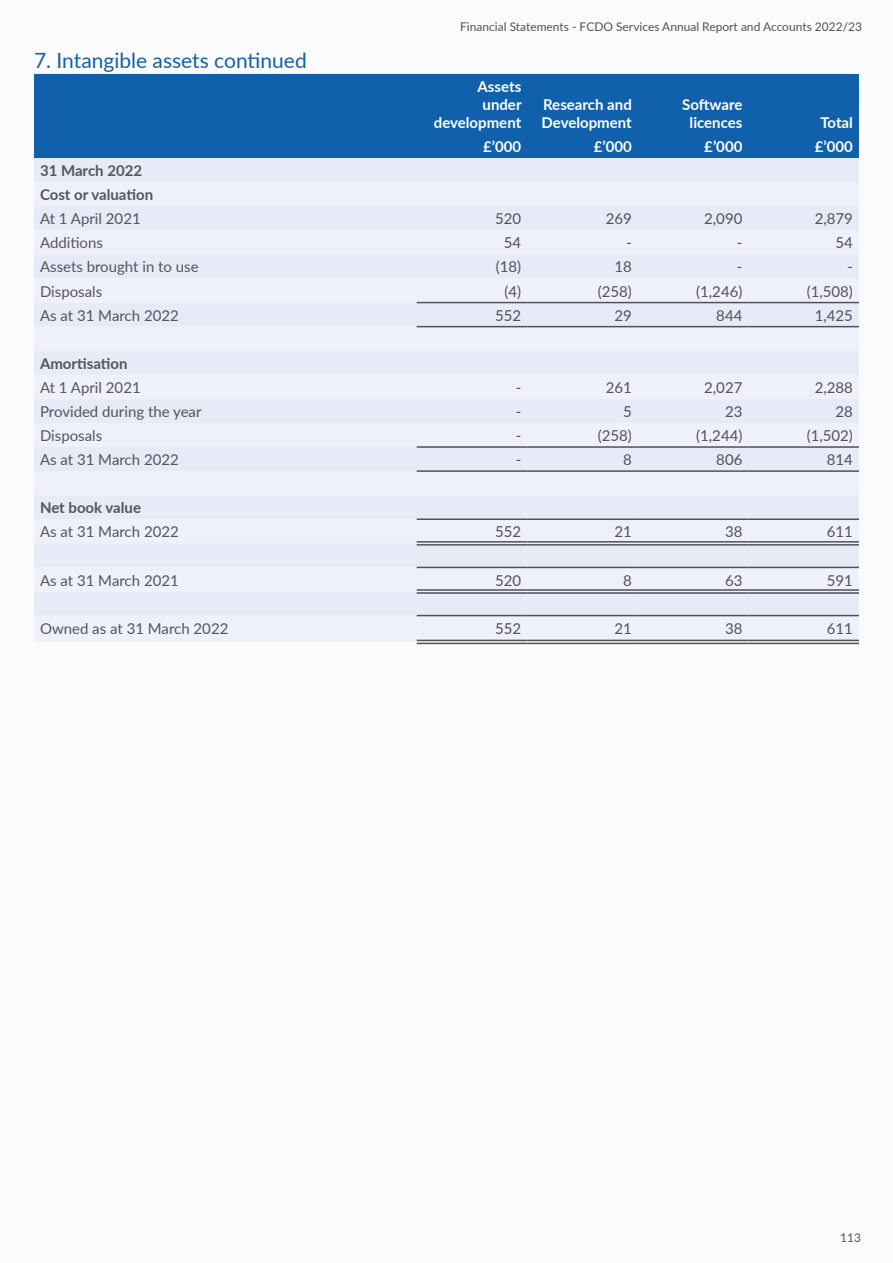
<style>
.page{position:relative;width:893px;height:1263px;background:#fbfbfc}
.page>*{position:absolute;margin:0;border:0;box-sizing:border-box;transform-origin:0 0}
._21_H2_Finance_1{font:21px "Lato";color:#1160ab}
._21_P_Body_Text{font:15px "Lato";color:#53565a}
._21_P_Body_Text-2{font:15px "Lato";color:#515258}
._21_P_Body_Text-3{font:700 15px/18px "Lato";color:#fff;text-align:right}
._21_P_Body_Text-4{font:700 15px "Lato";color:#53565a}
.t1{font:12px "Lato";color:#515258}
</style>
<div class="page">
<div style="left:34px;top:74px;width:825px;height:84px;background:#1160ab"></div>
<div style="left:34px;top:158px;width:825px;height:24px;background:#e7eaf7"></div>
<div style="left:34px;top:182px;width:825px;height:460px;background:#eff1fa"></div>
<hr style="left:417px;top:326px;width:110px;height:1px;background:#515258">
<hr style="left:527px;top:326px;width:111px;height:1px;background:#515258">
<hr style="left:638px;top:326px;width:110px;height:1px;background:#515258">
<hr style="left:748px;top:326px;width:111px;height:1px;background:#515258">
<hr style="left:417px;top:470px;width:110px;height:2px;background:#515258">
<hr style="left:527px;top:470px;width:111px;height:2px;background:#515258">
<hr style="left:638px;top:470px;width:110px;height:2px;background:#515258">
<hr style="left:748px;top:470px;width:111px;height:2px;background:#515258">
<hr style="left:417px;top:518px;width:110px;height:2px;background:#515258">
<hr style="left:527px;top:518px;width:111px;height:2px;background:#515258">
<hr style="left:638px;top:518px;width:110px;height:2px;background:#515258">
<hr style="left:748px;top:518px;width:111px;height:2px;background:#515258">
<hr style="left:417px;top:541px;width:110px;height:2px;background:#515258">
<hr style="left:417px;top:544px;width:110px;height:2px;background:#515258">
<hr style="left:527px;top:541px;width:111px;height:2px;background:#515258">
<hr style="left:527px;top:544px;width:111px;height:2px;background:#515258">
<hr style="left:638px;top:541px;width:110px;height:2px;background:#515258">
<hr style="left:638px;top:544px;width:110px;height:2px;background:#515258">
<hr style="left:748px;top:541px;width:111px;height:2px;background:#515258">
<hr style="left:748px;top:544px;width:111px;height:2px;background:#515258">
<hr style="left:417px;top:640px;width:110px;height:1px;background:#515258">
<hr style="left:417px;top:643px;width:110px;height:1px;background:#515258">
<hr style="left:527px;top:640px;width:111px;height:1px;background:#515258">
<hr style="left:527px;top:643px;width:111px;height:1px;background:#515258">
<hr style="left:638px;top:640px;width:110px;height:1px;background:#515258">
<hr style="left:638px;top:643px;width:110px;height:1px;background:#515258">
<hr style="left:748px;top:640px;width:111px;height:1px;background:#515258">
<hr style="left:748px;top:643px;width:111px;height:1px;background:#515258">
<hr style="left:417px;top:302px;width:110px;height:1px;background:#515258">
<hr style="left:527px;top:302px;width:111px;height:1px;background:#515258">
<hr style="left:638px;top:302px;width:110px;height:1px;background:#515258">
<hr style="left:748px;top:302px;width:111px;height:1px;background:#515258">
<hr style="left:417px;top:446px;width:110px;height:2px;background:#515258">
<hr style="left:527px;top:446px;width:111px;height:2px;background:#515258">
<hr style="left:638px;top:446px;width:110px;height:2px;background:#515258">
<hr style="left:748px;top:446px;width:111px;height:2px;background:#515258">
<hr style="left:417px;top:567px;width:110px;height:1px;background:#515258">
<hr style="left:527px;top:567px;width:111px;height:1px;background:#515258">
<hr style="left:638px;top:567px;width:110px;height:1px;background:#515258">
<hr style="left:748px;top:567px;width:111px;height:1px;background:#515258">
<hr style="left:417px;top:589px;width:110px;height:2px;background:#515258">
<hr style="left:417px;top:592px;width:110px;height:2px;background:#515258">
<hr style="left:527px;top:589px;width:111px;height:2px;background:#515258">
<hr style="left:527px;top:592px;width:111px;height:2px;background:#515258">
<hr style="left:638px;top:589px;width:110px;height:2px;background:#515258">
<hr style="left:638px;top:592px;width:110px;height:2px;background:#515258">
<hr style="left:748px;top:589px;width:111px;height:2px;background:#515258">
<hr style="left:748px;top:592px;width:111px;height:2px;background:#515258">
<hr style="left:417px;top:615px;width:110px;height:1px;background:#515258">
<hr style="left:527px;top:615px;width:111px;height:1px;background:#515258">
<hr style="left:638px;top:615px;width:110px;height:1px;background:#515258">
<hr style="left:748px;top:615px;width:111px;height:1px;background:#515258">
<h2 class="_21_H2_Finance_1" style="left:34px;top:45px;width:274px">7. Intangible assets continued</h2>
<p class="t1" style="left:460px;top:18px;width:403px">Financial Statements - FCDO Services Annual Report and Accounts 2022/23</p>
<p class="_21_P_Body_Text-3" style="left:434px;top:77px;width:89px">Assets<br>under development</p>
<p class="_21_P_Body_Text-3" style="left:542px;top:95px;width:92px;text-align:left">Research and<br>Development</p>
<p class="_21_P_Body_Text-3" style="left:682px;top:95px;width:62px;text-align:center">Software licences</p>
<p class="_21_P_Body_Text-3" style="left:820px;top:113px;width:34px">Total</p>
<p class="_21_P_Body_Text-3" style="left:483px;top:137px;width:40px">£’000</p>
<p class="_21_P_Body_Text-3" style="left:594px;top:137px;width:40px">£’000</p>
<p class="_21_P_Body_Text-3" style="left:704px;top:137px;width:40px">£’000</p>
<p class="_21_P_Body_Text-3" style="left:815px;top:137px;width:40px">£’000</p>
<p class="_21_P_Body_Text-4" style="left:40px;top:160px;width:104px">31 March 2022</p>
<p class="_21_P_Body_Text-4" style="left:40px;top:184px;width:115px">Cost or valuation</p>
<p class="_21_P_Body_Text" style="left:40px;top:208px;width:102px">At 1 April 2021</p>
<p class="_21_P_Body_Text-2" style="left:495px;top:208px;width:28px">520</p>
<p class="_21_P_Body_Text-2" style="left:606px;top:208px;width:28px">269</p>
<p class="_21_P_Body_Text-2" style="left:704px;top:208px;width:40px">2,090</p>
<p class="_21_P_Body_Text-2" style="left:815px;top:208px;width:40px">2,879</p>
<p class="_21_P_Body_Text" style="left:40px;top:232px;width:65px">Additions</p>
<p class="_21_P_Body_Text-2" style="left:504px;top:232px;width:19px">54</p>
<p class="_21_P_Body_Text-2" style="left:626px;top:232px;width:7px">-</p>
<p class="_21_P_Body_Text-2" style="left:737px;top:232px;width:7px">-</p>
<p class="_21_P_Body_Text-2" style="left:835px;top:232px;width:19px">54</p>
<p class="_21_P_Body_Text" style="left:40px;top:256px;width:160px">Assets brought in to use</p>
<p class="_21_P_Body_Text-2" style="left:496px;top:256px;width:27px">(18)</p>
<p class="_21_P_Body_Text-2" style="left:614px;top:256px;width:19px">18</p>
<p class="_21_P_Body_Text-2" style="left:737px;top:256px;width:7px">-</p>
<p class="_21_P_Body_Text-2" style="left:847px;top:256px;width:7px">-</p>
<p class="_21_P_Body_Text" style="left:40px;top:280px;width:64px">Disposals</p>
<p class="_21_P_Body_Text-2" style="left:505px;top:280px;width:18px">(4)</p>
<p class="_21_P_Body_Text-2" style="left:598px;top:280px;width:36px">(258)</p>
<p class="_21_P_Body_Text-2" style="left:696px;top:280px;width:48px">(1,246)</p>
<p class="_21_P_Body_Text-2" style="left:807px;top:280px;width:48px">(1,508)</p>
<p class="_21_P_Body_Text" style="left:40px;top:304px;width:140px">As at 31 March 2022</p>
<p class="_21_P_Body_Text-2" style="left:495px;top:304px;width:28px">552</p>
<p class="_21_P_Body_Text-2" style="left:614px;top:304px;width:19px">29</p>
<p class="_21_P_Body_Text-2" style="left:716px;top:304px;width:28px">844</p>
<p class="_21_P_Body_Text-2" style="left:815px;top:304px;width:40px">1,425</p>
<p class="_21_P_Body_Text-4" style="left:40px;top:352px;width:89px">Amortisation</p>
<p class="_21_P_Body_Text" style="left:40px;top:377px;width:102px">At 1 April 2021</p>
<p class="_21_P_Body_Text-2" style="left:516px;top:377px;width:7px">-</p>
<p class="_21_P_Body_Text-2" style="left:606px;top:377px;width:28px">261</p>
<p class="_21_P_Body_Text-2" style="left:704px;top:377px;width:40px">2,027</p>
<p class="_21_P_Body_Text-2" style="left:815px;top:377px;width:40px">2,288</p>
<p class="_21_P_Body_Text" style="left:40px;top:401px;width:163px">Provided during the year</p>
<p class="_21_P_Body_Text-2" style="left:516px;top:401px;width:7px">-</p>
<p class="_21_P_Body_Text-2" style="left:623px;top:401px;width:10px">5</p>
<p class="_21_P_Body_Text-2" style="left:725px;top:401px;width:19px">23</p>
<p class="_21_P_Body_Text-2" style="left:835px;top:401px;width:19px">28</p>
<p class="_21_P_Body_Text" style="left:40px;top:425px;width:64px">Disposals</p>
<p class="_21_P_Body_Text-2" style="left:516px;top:425px;width:7px">-</p>
<p class="_21_P_Body_Text-2" style="left:598px;top:425px;width:36px">(258)</p>
<p class="_21_P_Body_Text-2" style="left:696px;top:425px;width:48px">(1,244)</p>
<p class="_21_P_Body_Text-2" style="left:807px;top:425px;width:48px">(1,502)</p>
<p class="_21_P_Body_Text" style="left:40px;top:449px;width:140px">As at 31 March 2022</p>
<p class="_21_P_Body_Text-2" style="left:516px;top:449px;width:7px">-</p>
<p class="_21_P_Body_Text-2" style="left:623px;top:449px;width:10px">8</p>
<p class="_21_P_Body_Text-2" style="left:716px;top:449px;width:28px">806</p>
<p class="_21_P_Body_Text-2" style="left:827px;top:449px;width:28px">814</p>
<p class="_21_P_Body_Text-4" style="left:40px;top:497px;width:103px">Net book value</p>
<p class="_21_P_Body_Text" style="left:40px;top:521px;width:140px">As at 31 March 2022</p>
<p class="_21_P_Body_Text-2" style="left:495px;top:521px;width:28px">552</p>
<p class="_21_P_Body_Text-2" style="left:614px;top:521px;width:19px">21</p>
<p class="_21_P_Body_Text-2" style="left:725px;top:521px;width:19px">38</p>
<p class="_21_P_Body_Text-2" style="left:827px;top:521px;width:28px">611</p>
<p class="_21_P_Body_Text" style="left:40px;top:569px;width:140px">As at 31 March 2021</p>
<p class="_21_P_Body_Text-2" style="left:495px;top:569px;width:28px">520</p>
<p class="_21_P_Body_Text-2" style="left:623px;top:569px;width:10px">8</p>
<p class="_21_P_Body_Text-2" style="left:725px;top:569px;width:19px">63</p>
<p class="_21_P_Body_Text-2" style="left:827px;top:569px;width:28px">591</p>
<p class="_21_P_Body_Text" style="left:40px;top:617px;width:190px">Owned as at 31 March 2022</p>
<p class="_21_P_Body_Text-2" style="left:495px;top:617px;width:28px">552</p>
<p class="_21_P_Body_Text-2" style="left:614px;top:617px;width:19px">21</p>
<p class="_21_P_Body_Text-2" style="left:725px;top:617px;width:19px">38</p>
<p class="_21_P_Body_Text-2" style="left:827px;top:617px;width:28px">611</p>
<p class="t1" style="left:840px;top:1229px;width:22px">113</p>
</div>
